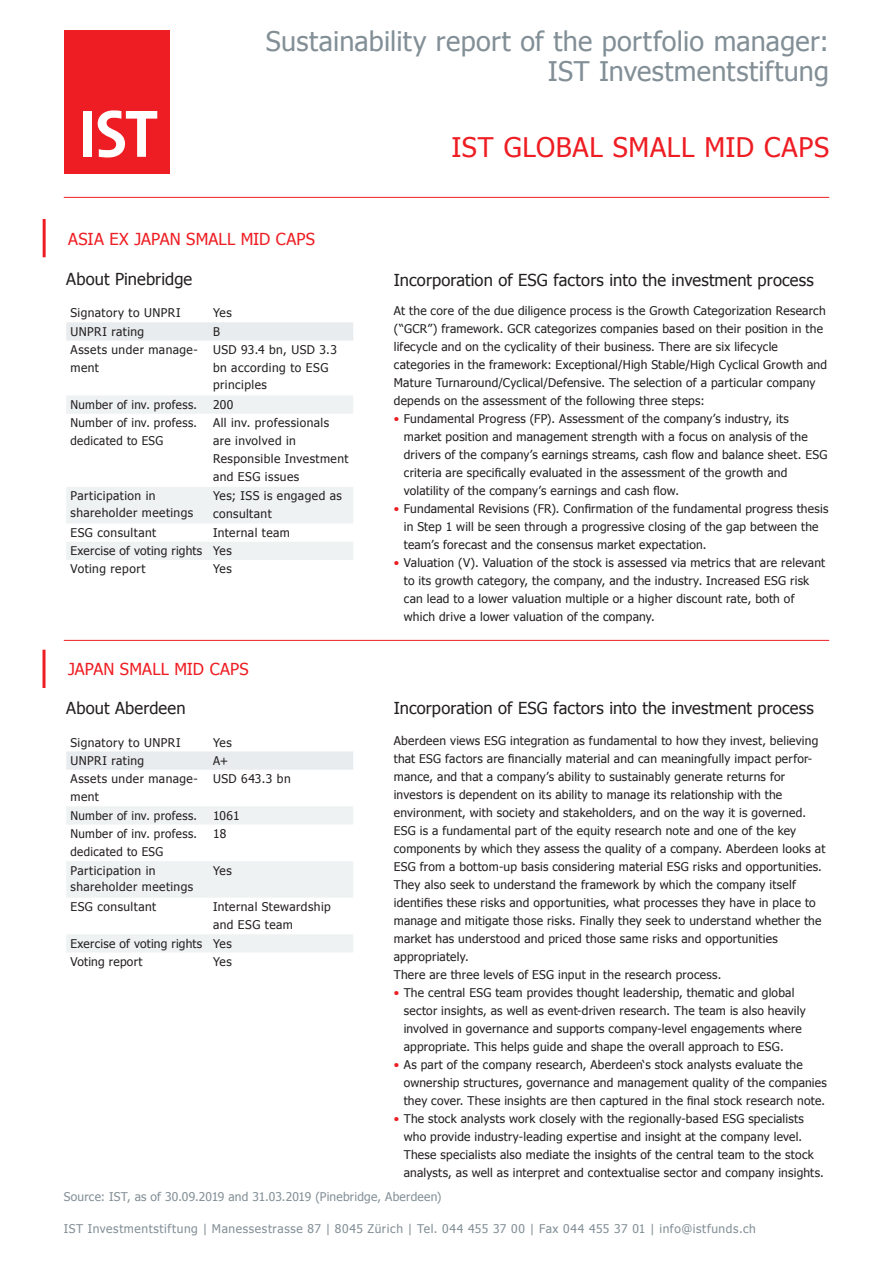
<style>
.page{position:relative;width:893px;height:1263px;background:#fff}
.page>*{position:absolute;margin:0;border:0;box-sizing:border-box;transform-origin:0 0}
.t1{font:27px/30px "Tahoma";letter-spacing:.01em;color:#828f96;text-align:right}
.t2{font:27px "Tahoma";letter-spacing:.025em;color:#ee1d23}
.t3{font:16.5px "Tahoma";letter-spacing:.005em;color:#231f20}
.t4{font:16.5px "Tahoma";letter-spacing:.01em;color:#ee1d23}
.t5{font:12px/18px "Tahoma";letter-spacing:.02em;color:#231f20}
.t6{font:12px/18px "Tahoma";letter-spacing:.04em;color:#231f20}
.t7{font:12px "Tahoma";letter-spacing:.04em;color:#828f96}
.t8{font:12px "Tahoma";letter-spacing:.02em;color:#828f96}
.s1{color:#ee1d23}
</style>
<div class="page">
<div style="left:65px;top:31px;width:105px;height:143px;background:#ee1d23"></div>
<div style="left:83px;top:111px;width:9px;height:46px;background:#fff"></div>
<svg style="left:98px;top:110px;width:59px;height:47px"></svg>
<hr style="left:64px;top:197px;width:765px;height:1px;background:#ee1d23">
<div style="left:66px;top:751px;width:287px;height:19px;background:#e9ecee"></div>
<svg style="left:66px;top:806px;width:287px;height:146px"></svg>
<hr style="left:43px;top:219px;width:3px;height:38px;background:#ee1d23">
<hr style="left:43px;top:650px;width:3px;height:38px;background:#ee1d23">
<div style="left:66px;top:322px;width:287px;height:19px;background:#e9ecee"></div>
<svg style="left:66px;top:396px;width:287px;height:164px"></svg>
<hr style="left:64px;top:640px;width:765px;height:1px;background:#ee1d23">
<h1 class="t1" style="left:266px;top:25px;width:565px">Sustainability report of the portfolio manager:<br>IST Investmentstiftung</h1>
<h2 class="t4" style="left:68px;top:228px;width:248px">ASIA EX JAPAN SMALL MID CAPS</h2>
<h2 class="t3" style="left:66px;top:268px;width:128px">About Pinebridge</h2>
<p class="t5" style="left:70px;top:304px;width:112px">Signatory to UNPRI</p>
<p class="t5" style="left:213px;top:304px;width:20px">Yes</p>
<p class="t5" style="left:70px;top:322px;width:75px">UNPRI rating</p>
<p class="t5" style="left:213px;top:322px;width:8px">B</p>
<p class="t6" style="left:70px;top:340px;width:129px">Assets under manage&shy;ment</p>
<p class="t6" style="left:213px;top:340px;width:125px">USD 93.4 bn, USD 3.3 bn according to ESG</p>
<p class="t6" style="left:213px;top:375px;width:55px">principles</p>
<p class="t5" style="left:70px;top:395px;width:128px">Number of inv. profess.</p>
<p class="t5" style="left:213px;top:395px;width:22px">200</p>
<p class="t5" style="left:70px;top:413px;width:128px">Number of inv. profess. dedicated to ESG</p>
<p class="t6" style="left:213px;top:413px;width:137px">All inv. professionals are involved in<br>Responsible Investment and ESG issues</p>
<p class="t6" style="left:70px;top:487px;width:124px;line-height:16.5px">Participation in shareholder meetings</p>
<p class="t6" style="left:213px;top:486px;width:130px">Yes; ISS is engaged as consultant</p>
<p class="t6" style="left:70px;top:523px;width:87px">ESG consultant</p>
<p class="t5" style="left:70px;top:523px;width:221px;text-indent:143px">Internal team<br>Exercise of voting rights Yes<br>Voting report</p>
<p class="t5" style="left:213px;top:560px;width:20px">Yes</p>
<h2 class="t4" style="left:68px;top:658px;width:182px">JAPAN SMALL MID CAPS</h2>
<h2 class="t3" style="left:66px;top:697px;width:121px">About Aberdeen</h2>
<p class="t5" style="left:70px;top:733px;width:112px">Signatory to UNPRI</p>
<p class="t5" style="left:213px;top:733px;width:20px">Yes</p>
<p class="t5" style="left:70px;top:751px;width:75px">UNPRI rating</p>
<p class="t5" style="left:213px;top:751px;width:17px">A+</p>
<p class="t6" style="left:70px;top:769px;width:129px">Assets under manage&shy;ment</p>
<p class="t5" style="left:213px;top:769px;width:79px">USD 643.3 bn</p>
<p class="t5" style="left:70px;top:806px;width:128px">Number of inv. profess.</p>
<p class="t5" style="left:213px;top:806px;width:28px">1061</p>
<p class="t5" style="left:70px;top:824px;width:128px">Number of inv. profess. dedicated to ESG</p>
<p class="t5" style="left:213px;top:824px;width:15px">18</p>
<p class="t6" style="left:70px;top:861px;width:124px;line-height:16.5px">Participation in shareholder meetings</p>
<p class="t5" style="left:213px;top:861px;width:20px">Yes</p>
<p class="t6" style="left:70px;top:897px;width:87px">ESG consultant</p>
<p class="t5" style="left:213px;top:897px;width:119px">Internal Stewardship</p>
<p class="t6" style="left:213px;top:915px;width:81px">and ESG team</p>
<p class="t5" style="left:70px;top:934px;width:163px">Exercise of voting rights Yes</p>
<p class="t5" style="left:70px;top:952px;width:74px">Voting report</p>
<p class="t5" style="left:213px;top:952px;width:20px">Yes</p>
<h1 class="t2" style="left:451px;top:129px;width:379px">IST GLOBAL SMALL MID CAPS</h1>
<h2 class="t3" style="left:394px;top:269px;width:422px">Incorporation of ESG factors into the investment process</h2>
<p class="t5" style="left:394px;top:301px;width:435px">At the core of the due diligence process is the Growth Categorization Research (“GCR”) framework. GCR categorizes companies based on their position in the lifecycle and on the cyclicality of their business. There are six lifecycle categories in the framework: Exceptional/High Stable/High Cyclical Growth and Mature Turnaround/Cyclical/Defensive. The selection of a particular company depends on the assessment of the following three steps:</p>
<p class="t5" style="left:404px;top:409px;width:425px;text-indent:-10px"><span class="s1">•</span> Fundamental Progress (FP). Assessment of the company’s industry, its market position and management strength with a focus on analysis of the drivers of the company’s earnings streams, cash flow and balance sheet. ESG criteria are specifically evaluated in the assessment of the growth and volatility of the company’s earnings and cash flow.</p>
<p class="t5" style="left:404px;top:499px;width:426px;text-indent:-10px"><span class="s1">•</span> Fundamental Revisions (FR). Confirmation of the fundamental progress thesis in Step 1 will be seen through a progressive closing of the gap between the team’s forecast and the consensus market expectation.</p>
<p class="t5" style="left:404px;top:553px;width:423px;text-indent:-10px"><span class="s1">•</span> Valuation (V). Valuation of the stock is assessed via metrics that are relevant to its growth category, the company, and the industry. Increased ESG risk can lead to a lower valuation multiple or a higher discount rate, both of which drive a lower valuation of the company.</p>
<h2 class="t3" style="left:394px;top:697px;width:422px">Incorporation of ESG factors into the investment process</h2>
<p class="t5" style="left:394px;top:731px;width:433px">Aberdeen views ESG integration as fundamental to how they invest, believing that ESG factors are financially material and can meaningfully impact perfor&shy;mance, and that a company’s ability to sustainably generate returns for investors is dependent on its ability to manage its relationship with the environment, with society and stakeholders, and on the way it is governed.<br>ESG is a fundamental part of the equity research note and one of the key components by which they assess the quality of a company. Aberdeen looks at ESG from a bottom-up basis considering material ESG risks and opportunities.<br>They also seek to understand the framework by which the company itself identifies these risks and opportunities, what processes they have in place to manage and mitigate those risks. Finally they seek to understand whether the market has understood and priced those same risks and opportunities appropriately.<br>There are three levels of ESG input in the research process.</p>
<p class="t5" style="left:404px;top:983px;width:403px;text-indent:-10px"><span class="s1">•</span> The central ESG team provides thought leadership, thematic and global sector insights, as well as event-driven research. The team is also heavily involved in governance and supports company-level engagements where appropriate. This helps guide and shape the overall approach to ESG.</p>
<p class="t5" style="left:404px;top:1055px;width:425px;text-indent:-10px"><span class="s1">•</span> As part of the company research, Aberdeen‘s stock analysts evaluate the ownership structures, governance and management quality of the companies they cover. These insights are then captured in the final stock research note.</p>
<p class="t5" style="left:404px;top:1109px;width:422px;text-indent:-10px"><span class="s1">•</span> The stock analysts work closely with the regionally-based ESG specialists who provide industry-leading expertise and insight at the company level.<br>These specialists also mediate the insights of the central team to the stock analysts, as well as interpret and contextualise sector and company insights.</p>
<p class="t8" style="left:64px;top:1189px;width:379px">Source: IST, as of 30.09.2019 and 31.03.2019 (Pinebridge, Aberdeen)</p>
<p class="t7" style="left:64px;top:1220px;width:694px">IST Investmentstiftung | Manessestrasse 87 | 8045 Zürich | Tel. 044 455 37 00 | Fax 044 455 37 01 | info@istfunds.ch</p>
</div>
